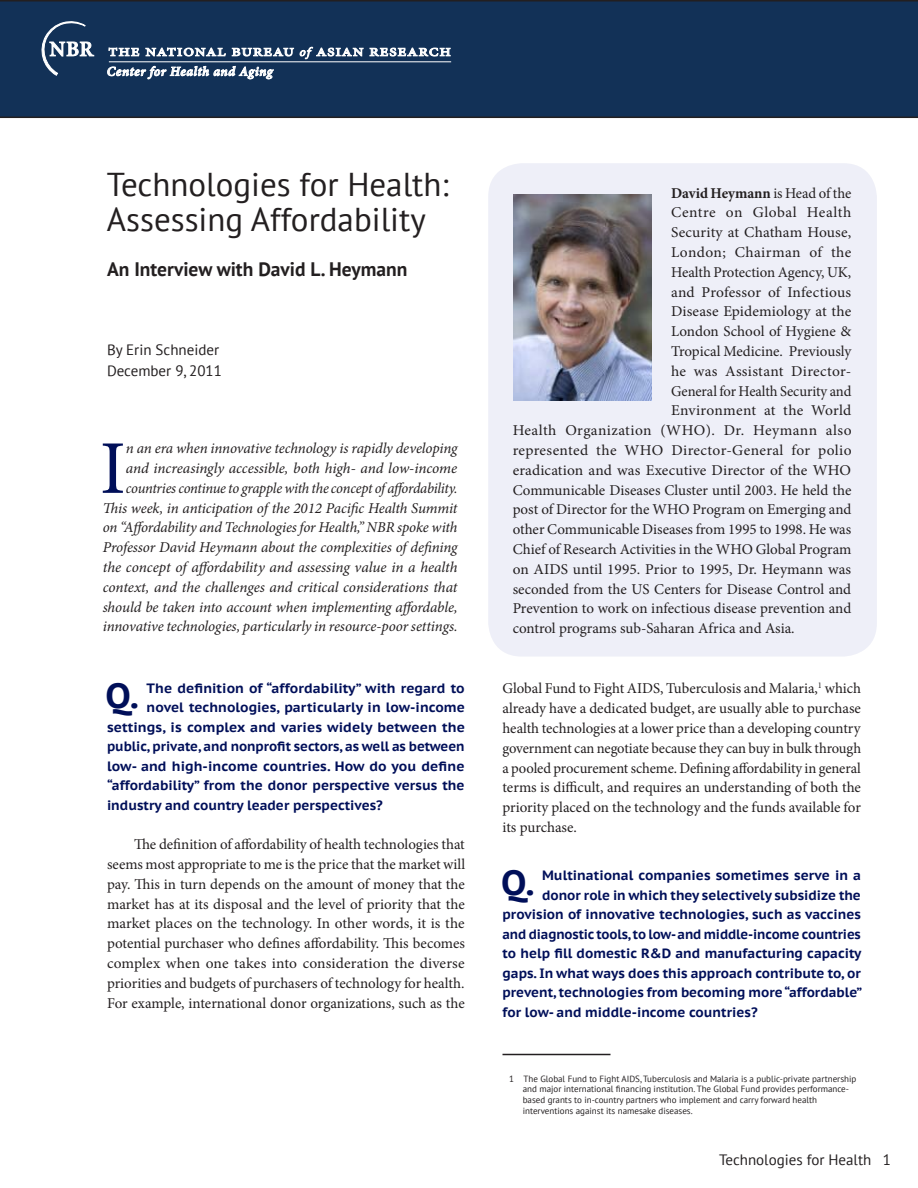
<style>
.page{position:relative;width:918px;height:1188px;background:#fff}
.page>*{position:absolute;margin:0;border:0;box-sizing:border-box;transform-origin:0 0}
.body_text{font:75.9px "Minion Pro";color:#000f59}
.Questions{font:700 34.95px "PT Sans Caption";color:#000f59}
.Title_Heading{font:33px "PT Sans";color:#231f20}
.Title_Heading-2{font:700 19.5px "PT Sans";color:#231f20}
.body_text-2{font:15px/19.8px "Minion Pro";color:#231f20;text-align:justify}
.body_text-3{font:italic 15px/19.8px "Minion Pro";letter-spacing:-.01em;color:#231f20;text-align:right}
.body_text-4{font:15px "Minion Pro";letter-spacing:.025em;color:#231f20}
.Title_Heading-3{font:15px "PT Sans";color:#231f20}
.body_text-5{font:700 15px "Minion Pro";letter-spacing:-.005em;color:#231f20}
.body_text-6{font:15px "PT Sans";color:#231f20}
.body_text-7{font:15px "Minion Pro";letter-spacing:.035em;color:#231f20}
.Questions-2{font:700 13.5px "PT Sans Caption";color:#000f59}
.t1{font:italic 600 13.05px "Minion Pro";letter-spacing:.04em;color:#fff}
.t2{font:9px/10.8px "PT Sans";color:#231f20}
.s1{font-weight:400}
</style>
<div class="page">
<div style="left:488px;top:163px;width:389px;height:494px;background:#eeeff8;border-radius:34px"></div>
<div style="left:0;top:0;width:918px;height:118px;background:#123157"></div>
<svg style="left:38px;top:21px;width:56px;height:55px"></svg>
<svg style="left:107px;top:47px;width:344px;height:32px"></svg>
<img style="left:514px;top:194px;width:137px;height:207px">
<hr style="left:502px;top:1054px;width:108px;height:1px;background:#231f20">
<p class="t1" style="left:107px;top:62px;width:167px">Center for Health and Aging</p>
<p class="Title_Heading" style="left:107px;top:164px;width:343px">Technologies for Health:</p>
<p class="Title_Heading" style="left:107px;top:198px;width:320px">Assessing Affordability</p>
<p class="Title_Heading-2" style="left:107px;top:256px;width:302px">An Interview with David L. Heymann</p>
<p class="Title_Heading-3" style="left:107px;top:341px;width:114px">By Erin Schneider</p>
<p class="Title_Heading-3" style="left:107px;top:362px;width:116px">December 9, 2011</p>
<p class="body_text-3" style="left:103px;top:439px;width:356px">n an era when innovative technology is rapidly developing and increasingly accessible, both high- and low-income countries continue to grapple with the concept of affordability.<br>This week, in anticipation of the 2012 Pacific Health Summit on “Affordability and Technologies for Health,” NBR spoke with Professor David Heymann about the complexities of defining the concept of affordability and assessing value in a health context, and the challenges and critical considerations that should be taken into account when implementing affordable, innovative technologies, particularly in resource-poor settings.</p>
<p class="body_text" style="left:100px;top:418px;width:27px">I</p>
<p class="Questions" style="left:106px;top:672px;width:34px">Q.</p>
<p class="Questions-2" style="left:147px;top:679px;width:320px">The definition of “affordability” with regard to</p>
<p class="Questions-2" style="left:147px;top:698px;width:320px">novel technologies, particularly in low-income</p>
<p class="Questions-2" style="left:107px;top:718px;width:360px">settings, is complex and varies widely between the</p>
<p class="Questions-2" style="left:107px;top:737px;width:359px">public, private, and nonprofit sectors, as well as between</p>
<p class="Questions-2" style="left:107px;top:757px;width:359px">low- and high-income countries. How do you define</p>
<p class="Questions-2" style="left:107px;top:776px;width:359px">“affordability” from the donor perspective versus the</p>
<p class="Questions-2" style="left:107px;top:796px;width:277px">industry and country leader perspectives?</p>
<p class="body_text-2" style="left:107px;top:835px;width:360px;text-indent:27px">The definition of affordability of health technologies that seems most appropriate to me is the price that the market will pay. This in turn depends on the amount of money that the market has at its disposal and the level of priority that the market places on the technology. In other words, it is the potential purchaser who defines affordability. This becomes complex when one takes into consideration the diverse priorities and budgets of purchasers of technology for health.<br>For example, international donor organizations, such as the</p>
<p class="body_text-5" style="left:671px;top:182px;width:182px">David Heymann <span class="s1">is Head of the</span></p>
<p class="body_text-7" style="left:671px;top:203px;width:182px">Centre on Global Health</p>
<p class="body_text-2" style="left:671px;top:223px;width:182px">Security at Chatham House,</p>
<p class="body_text-4" style="left:671px;top:242px;width:182px">London; Chairman of the</p>
<p class="body_text-2" style="left:671px;top:262px;width:182px">Health Protection Agency, UK,</p>
<p class="body_text-2" style="left:671px;top:282px;width:182px">and Professor of Infectious</p>
<p class="body_text-2" style="left:671px;top:302px;width:182px">Disease Epidemiology at the</p>
<p class="body_text-2" style="left:671px;top:322px;width:182px">London School of Hygiene &amp;</p>
<p class="body_text-2" style="left:671px;top:341px;width:182px">Tropical Medicine. Previously</p>
<p class="body_text-2" style="left:671px;top:361px;width:182px">he was Assistant Director-</p>
<p class="body_text-2" style="left:671px;top:381px;width:182px">General for Health Security and</p>
<p class="body_text-2" style="left:671px;top:401px;width:182px">Environment at the World</p>
<p class="body_text-4" style="left:513px;top:420px;width:340px">Health Organization (WHO). Dr. Heymann also</p>
<p class="body_text-4" style="left:513px;top:440px;width:340px">represented the WHO Director-General for polio</p>
<p class="body_text-2" style="left:513px;top:460px;width:340px">eradication and was Executive Director of the WHO</p>
<p class="body_text-2" style="left:513px;top:480px;width:340px">Communicable Diseases Cluster until 2003. He held the</p>
<p class="body_text-2" style="left:513px;top:500px;width:340px">post of Director for the WHO Program on Emerging and</p>
<p class="body_text-2" style="left:513px;top:520px;width:340px">other Communicable Diseases from 1995 to 1998. He was</p>
<p class="body_text-2" style="left:513px;top:539px;width:340px">Chief of Research Activities in the WHO Global Program</p>
<p class="body_text-2" style="left:513px;top:559px;width:340px">on AIDS until 1995. Prior to 1995, Dr. Heymann was</p>
<p class="body_text-2" style="left:513px;top:579px;width:340px">seconded from the US Centers for Disease Control and</p>
<p class="body_text-2" style="left:513px;top:599px;width:340px">Prevention to work on infectious disease prevention and</p>
<p class="body_text-2" style="left:513px;top:619px;width:284px">control programs sub-Saharan Africa and Asia.</p>
<p class="body_text-2" style="left:502px;top:679px;width:360px">Global Fund to Fight AIDS, Tuberculosis and Malaria,<sup>1</sup> which already have a dedicated budget, are usually able to purchase health technologies at a lower price than a developing country government can negotiate because they can buy in bulk through a pooled procurement scheme. Defining affordability in general terms is difficult, and requires an understanding of both the priority placed on the technology and the funds available for its purchase.</p>
<p class="Questions" style="left:501px;top:859px;width:34px">Q.</p>
<p class="Questions-2" style="left:542px;top:866px;width:320px">Multinational companies sometimes serve in a</p>
<p class="Questions-2" style="left:542px;top:886px;width:320px">donor role in which they selectively subsidize the</p>
<p class="Questions-2" style="left:502px;top:905px;width:360px">provision of innovative technologies, such as vaccines</p>
<p class="Questions-2" style="left:502px;top:925px;width:360px">and diagnostic tools, to low- and middle-income countries</p>
<p class="Questions-2" style="left:502px;top:944px;width:361px">to help fill domestic R&amp;D and manufacturing capacity</p>
<p class="Questions-2" style="left:502px;top:964px;width:360px">gaps. In what ways does this approach contribute to, or</p>
<p class="Questions-2" style="left:502px;top:983px;width:361px">prevent, technologies from becoming more “affordable”</p>
<p class="Questions-2" style="left:502px;top:1003px;width:257px">for low- and middle-income countries?</p>
<p class="t2" style="left:523px;top:1073px;width:335px;text-indent:-14px">1 The Global Fund to Fight AIDS, Tuberculosis and Malaria is a public-private partnership and major international financing institution. The Global Fund provides performance&shy;based grants to in-country partners who implement and carry forward health interventions against its namesake diseases.</p>
<p class="body_text-6" style="left:719px;top:1150px;width:173px">Technologies for Health 1</p>
</div>
